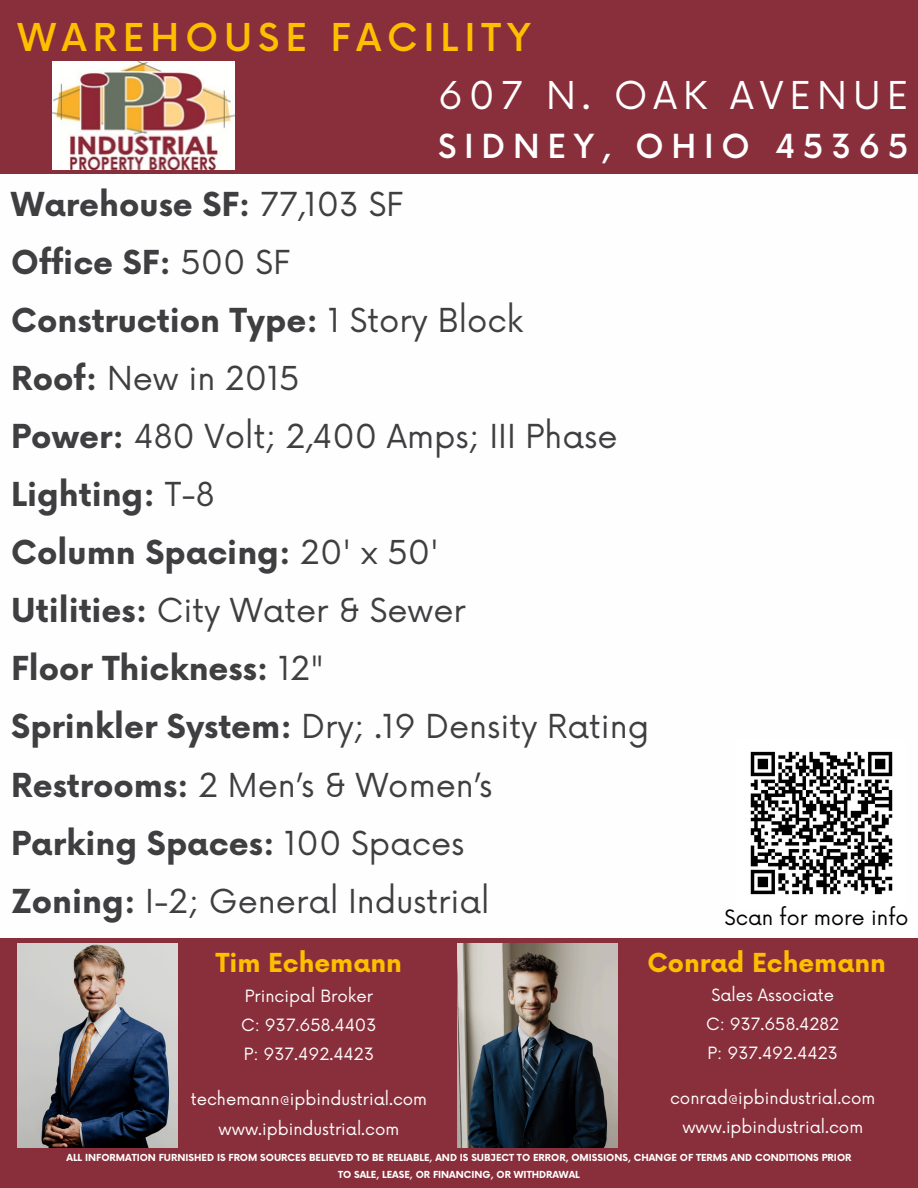
<style>
.page{position:relative;width:918px;height:1188px;background:#fff}
.page>*{position:absolute;margin:0;border:0;box-sizing:border-box;transform-origin:0 0}
.t1{font:500 37.35px "Now";letter-spacing:.16em;color:#ffbf00}
.t2{font:37.35px "Now";letter-spacing:.16em;color:#fff}
.t3{font:32.25px/58.1px "Now";color:#3f3e41}
.t4{font:500 32.25px "Now";letter-spacing:.24em;color:#fff}
.t5{font:700 25.5px "Now";color:#ffbf00}
.t6{font:20.55px "Now";color:#000}
.t7{font:16.5px "Now";color:#fff}
.t8{font:700 9.45px "Now";color:#fff}
.s1{font-weight:700}
</style>
<div class="page">
<img style="left:750px;top:751px;width:143px;height:144px">
<div style="left:0;top:938px;width:918px;height:250px;background:#892f3b"></div>
<img style="left:18px;top:944px;width:159px;height:203px">
<img style="left:458px;top:944px;width:159px;height:203px">
<div style="left:0;top:0;width:918px;height:174px;background:#892f3b"></div>
<img style="left:53px;top:62px;width:181px;height:108px">
<p class="t1" style="left:18px;top:18px;width:514px">WAREHOUSE FACILITY</p>
<p class="t2" style="left:438px;top:75px;width:472px">607 N. OAK AVENUE</p>
<p class="t4" style="left:438px;top:129px;width:472px">SIDNEY, OHIO 45365</p>
<p class="t3" style="left:11px;top:177px;width:640px"><span class="s1">Warehouse SF:</span> 77,103 SF<br><span class="s1">Office SF:</span> 500 SF<br><span class="s1">Construction Type:</span> 1 Story Block<br><span class="s1">Roof:</span> New in 2015<br><span class="s1">Power:</span> 480 Volt; 2,400 Amps; III Phase<br><span class="s1">Lighting:</span> T-8<br><span class="s1">Column Spacing:</span> 20' x 50'<br><span class="s1">Utilities:</span> City Water &amp; Sewer<br><span class="s1">Floor Thickness:</span> 12"<br><span class="s1">Sprinkler System:</span> Dry; .19 Density Rating<br><span class="s1">Restrooms:</span> 2 Men’s &amp; Women’s<br><span class="s1">Parking Spaces:</span> 100 Spaces<br><span class="s1">Zoning:</span> I-2; General Industrial</p>
<h6 class="t5" style="left:216px;top:949px;width:188px">Tim Echemann</h6>
<p class="t5" style="left:647px;top:949px;width:240px">Conrad Echemann</p>
<h5 class="t7" style="left:245px;top:987px;width:130px">Principal Broker</h5>
<p class="t7" style="left:241px;top:1016px;width:137px">C: 937.658.4403</p>
<p class="t7" style="left:244px;top:1045px;width:132px">P: 937.492.4423</p>
<p class="t7" style="left:191px;top:1090px;width:238px">techemann@ipbindustrial.com</p>
<p class="t7" style="left:219px;top:1119px;width:182px">www.ipbindustrial.com</p>
<h4 class="t6" style="left:725px;top:906px;width:185px">Scan for more info</h4>
<p class="t7" style="left:711px;top:985px;width:124px">Sales Associate</p>
<p class="t7" style="left:706px;top:1015px;width:135px">C: 937.658.4282</p>
<h5 class="t7" style="left:708px;top:1044px;width:132px">P: 937.492.4423</h5>
<p class="t7" style="left:670px;top:1089px;width:207px">conrad@ipbindustrial.com</p>
<p class="t7" style="left:682px;top:1118px;width:182px">www.ipbindustrial.com</p>
<p class="t8" style="left:66px;top:1153px;width:787px">ALL INFORMATION FURNISHED IS FROM SOURCES BELIEVED TO BE RELIABLE, AND IS SUBJECT TO ERROR, OMISSIONS, CHANGE OF TERMS AND CONDITIONS PRIOR</p>
<p class="t8" style="left:338px;top:1169px;width:243px">TO SALE, LEASE, OR FINANCING, OR WITHDRAWAL</p>
</div>
